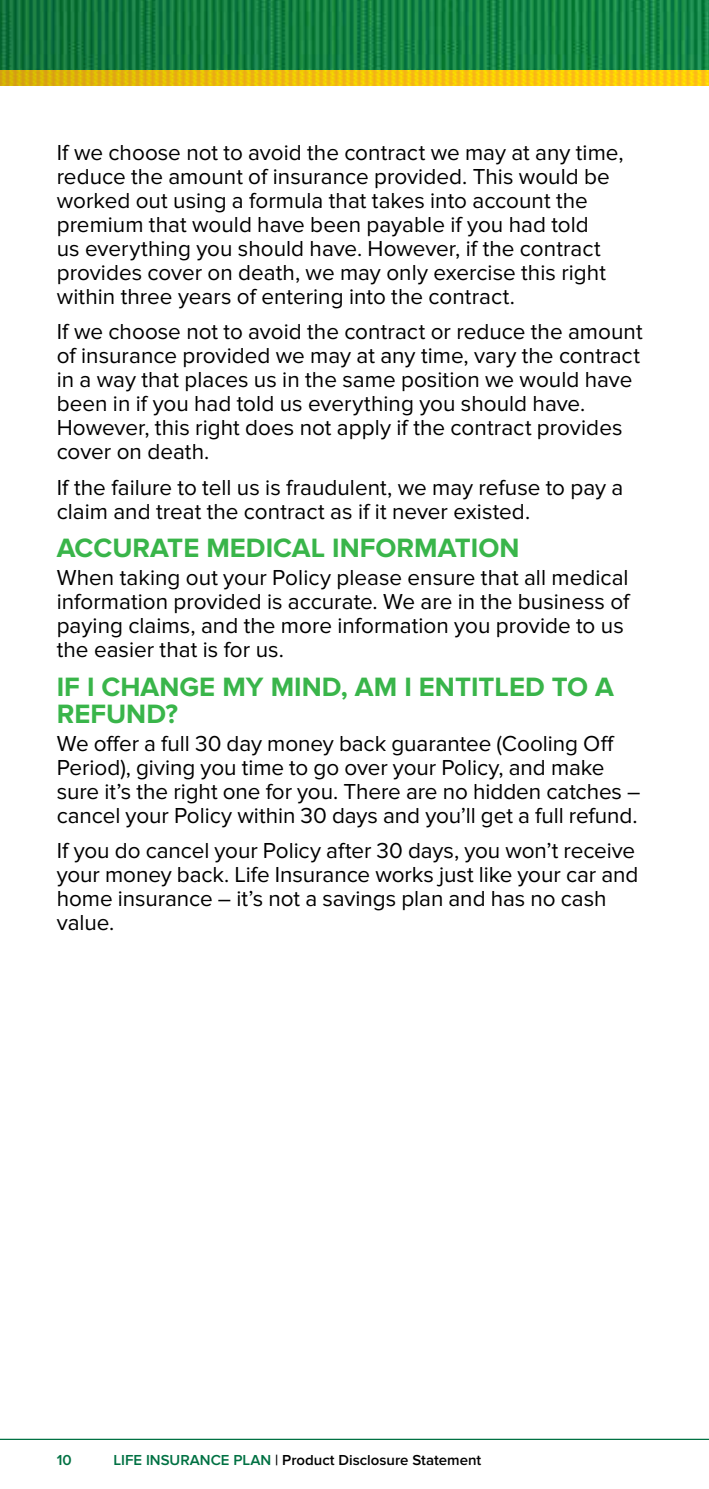
<style>
.page{position:relative;width:709px;height:1489px;background:#fff}
.page>*{position:absolute;margin:0;border:0;box-sizing:border-box;transform-origin:0 0}
.t1{font:700 27.5px/27.5px "Proxima Nova";color:#39b54a}
.t2{font:22.5px/24px "Proxima Nova";color:#000}
.t3{font:600 15px "Proxima Nova";color:#000}
.t4{font:600 15px "Proxima Nova";color:#007143}
.s1{color:#007143}
</style>
<div class="page">
<hr style="left:0;top:1438px;width:709px;height:1px;background:#007143">
<svg style="left:0;top:0;width:709px;height:85px;background:#398a38"></svg>
<p class="t2" style="left:57px;top:140px;width:568px">If we choose not to avoid the contract we may at any time, reduce the amount of insurance provided. This would be worked out using a formula that takes into account the premium that would have been payable if you had told<br>us everything you should have. However, if the contract provides cover on death, we may only exercise this right within three years of entering into the contract.</p>
<p class="t2" style="left:57px;top:320px;width:587px">If we choose not to avoid the contract or reduce the amount of insurance provided we may at any time, vary the contract in a way that places us in the same position we would have been in if you had told us everything you should have.<br>However, this right does not apply if the contract provides cover on death.</p>
<p class="t2" style="left:57px;top:475px;width:568px">If the failure to tell us is fraudulent, we may refuse to pay a claim and treat the contract as if it never existed.</p>
<p class="t1" style="left:57px;top:535px;width:464px">ACCURATE MEDICAL INFORMATION</p>
<p class="t2" style="left:57px;top:565px;width:574px">When taking out your Policy please ensure that all medical information provided is accurate. We are in the business of paying claims, and the more information you provide to us the easier that is for us.</p>
<p class="t1" style="left:57px;top:673px;width:559px">IF I CHANGE MY MIND, AM I ENTITLED TO A<br>REFUND?</p>
<p class="t2" style="left:57px;top:731px;width:585px">We offer a full 30 day money back guarantee (Cooling Off Period), giving you time to go over your Policy, and make sure it’s the right one for you. There are no hidden catches – cancel your Policy within 30 days and you’ll get a full refund.</p>
<p class="t2" style="left:57px;top:838px;width:583px">If you do cancel your Policy after 30 days, you won’t receive your money back. Life Insurance works just like your car and home insurance – it’s not a savings plan and has no cash value.</p>
<p class="t4" style="left:57px;top:1451px;width:16px">10</p>
<p class="t3" style="left:113px;top:1451px;width:369px"><span class="s1">LIFE INSURANCE PLAN</span> | Product Disclosure Statement</p>
</div>
